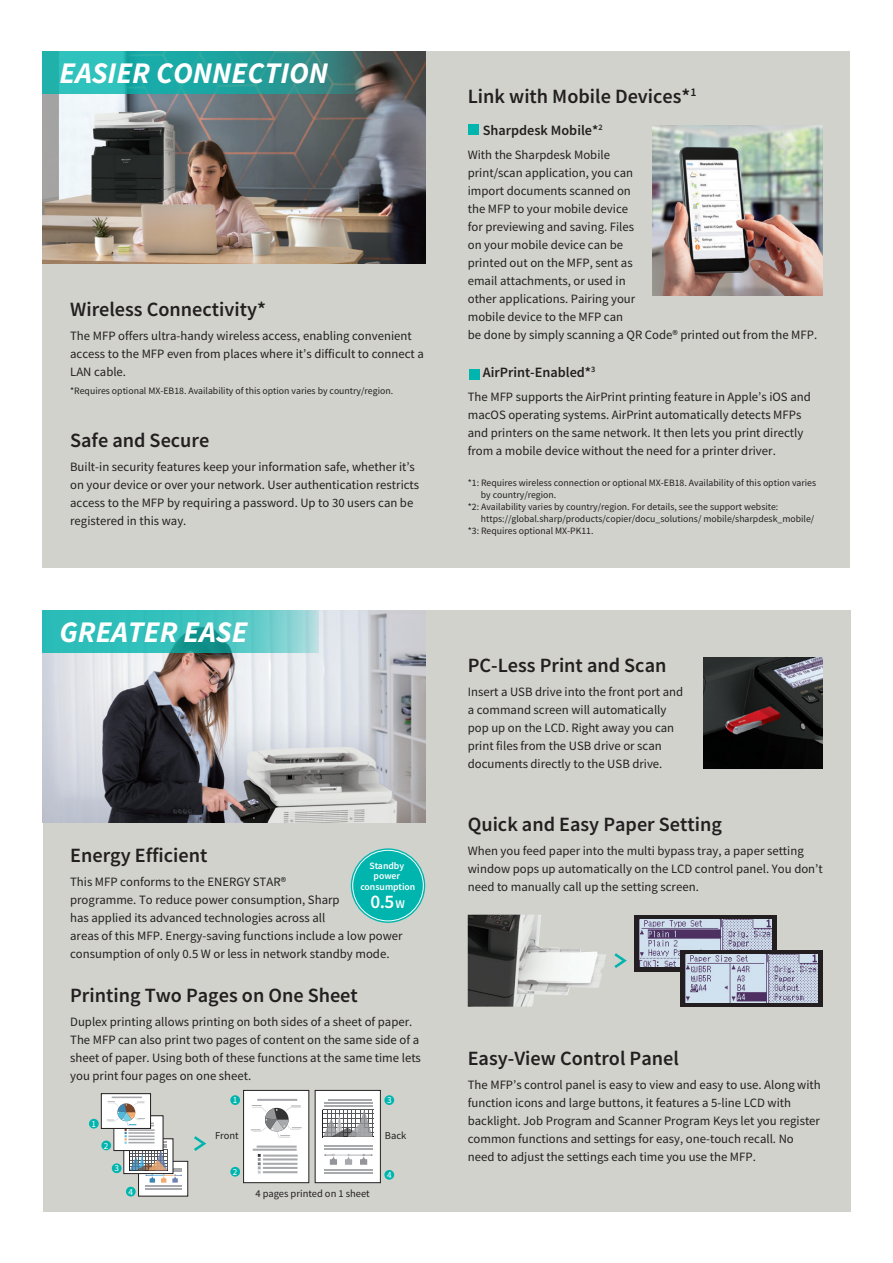
<style>
.page{position:relative;width:893px;height:1263px;background:#fff}
.page>*{position:absolute;margin:0;border:0;box-sizing:border-box;transform-origin:0 0}
.t1{font:italic 700 30px "Source Sans Pro";color:#fff}
.t2{font:600 20.25px "Source Sans Pro";color:#231f20}
.t3{font:600 19.2px "Source Sans Pro";color:#fff}
.t4{font:600 14.25px "Source Sans Pro";color:#231f20}
.t5{font:12.75px/18px "Source Sans Pro";color:#231f20}
.t6{font:10.5px "Source Sans Pro";color:#231f20}
.t7{font:9.75px "Source Sans Pro";color:#231f20}
.t8{font:600 9.75px/10.5px "Source Sans Pro";color:#fff;text-align:center}
.t9{font:9.15px "Source Sans Pro";color:#fff}
.s1{font-size:11.85px}
</style>
<div class="page">
<div style="left:43px;top:51px;width:807px;height:517px;background:#d1d2cc"></div>
<div style="left:43px;top:610px;width:807px;height:602px;background:#d1d2cc"></div>
<img style="left:43px;top:51px;width:382px;height:213px">
<img style="left:43px;top:610px;width:382px;height:213px">
<img style="left:653px;top:125px;width:170px;height:170px">
<img style="left:704px;top:658px;width:119px;height:110px">
<div style="left:634px;top:915px;width:143px;height:56px;background:#231f20"></div>
<img style="left:640px;top:919px;width:132px;height:48px">
<div style="left:681px;top:950px;width:142px;height:57px;background:#231f20"></div>
<img style="left:686px;top:954px;width:132px;height:48px">
<svg style="left:614px;top:953px;width:13px;height:15px"></svg>
<img style="left:468px;top:915px;width:138px;height:92px">
<svg style="left:140px;top:1163px;width:46px;height:31px"></svg>
<div style="left:138px;top:1161px;width:50px;height:35px;border:1px solid #231f20"></div>
<hr style="left:145px;top:1188px;width:37px;height:1px;background:#a8a9ad">
<hr style="left:145px;top:1186px;width:37px;height:1px;background:#a8a9ad">
<div style="left:89px;top:1119px;width:10px;height:9px;background:#00b5ae;border-radius:50%"></div>
<div style="left:101px;top:1140px;width:10px;height:10px;background:#00b5ae;border-radius:50%"></div>
<div style="left:126px;top:1187px;width:10px;height:9px;background:#00b5ae;border-radius:50%"></div>
<div style="left:230px;top:1095px;width:10px;height:10px;background:#00b5ae;border-radius:50%"></div>
<div style="left:230px;top:1167px;width:10px;height:9px;background:#00b5ae;border-radius:50%"></div>
<div style="left:384px;top:1095px;width:10px;height:10px;background:#00b5ae;border-radius:50%"></div>
<div style="left:384px;top:1170px;width:10px;height:10px;background:#00b5ae;border-radius:50%"></div>
<div style="left:101px;top:1094px;width:50px;height:34px;background:#fff"></div>
<div style="left:101px;top:1093px;width:50px;height:36px;border:1px solid #231f20"></div>
<hr style="left:112px;top:1096px;width:30px;height:2px;background:#a8a9ad">
<svg style="left:107px;top:1101px;width:75px;height:81px"></svg>
<div style="left:315px;top:1090px;width:65px;height:93px;background:#fff"></div>
<div style="left:315px;top:1090px;width:66px;height:93px;border:1px solid #231f20"></div>
<svg style="left:324px;top:1154px;width:49px;height:11px"></svg>
<hr style="left:324px;top:1148px;width:49px;height:2px;background:#a8a9ad">
<hr style="left:324px;top:1145px;width:49px;height:2px;background:#a8a9ad">
<hr style="left:324px;top:1172px;width:49px;height:2px;background:#a8a9ad">
<hr style="left:324px;top:1169px;width:49px;height:2px;background:#a8a9ad">
<hr style="left:323px;top:1137px;width:50px;height:1px;background:#231f20">
<svg style="left:322px;top:1109px;width:51px;height:28px"></svg>
<hr style="left:324px;top:1105px;width:48px;height:2px;background:#a8a9ad">
<hr style="left:324px;top:1102px;width:48px;height:2px;background:#a8a9ad">
<hr style="left:329px;top:1099px;width:43px;height:1px;background:#a8a9ad">
<div style="left:244px;top:1090px;width:65px;height:93px;background:#fff"></div>
<div style="left:243px;top:1090px;width:66px;height:93px;border:1px solid #231f20"></div>
<hr style="left:257px;top:1145px;width:40px;height:2px;background:#a8a9ad">
<hr style="left:253px;top:1149px;width:44px;height:2px;background:#a8a9ad">
<hr style="left:263px;top:1154px;width:35px;height:2px;background:#a8a9ad">
<hr style="left:263px;top:1158px;width:34px;height:2px;background:#a8a9ad">
<hr style="left:263px;top:1163px;width:34px;height:2px;background:#a8a9ad">
<hr style="left:263px;top:1167px;width:34px;height:2px;background:#a8a9ad">
<hr style="left:263px;top:1171px;width:34px;height:2px;background:#a8a9ad">
<svg style="left:258px;top:1154px;width:3px;height:20px"></svg>
<hr style="left:257px;top:1099px;width:40px;height:2px;background:#a8a9ad">
<svg style="left:251px;top:1105px;width:51px;height:32px"></svg>
<svg style="left:194px;top:1136px;width:12px;height:15px"></svg>
<div style="left:351px;top:848px;width:74px;height:75px;background:#00b5ae;border-radius:50%"></div>
<div style="left:352px;top:850px;width:72px;height:71px;border:1px solid #fff;border-radius:50%"></div>
<svg style="left:43px;top:51px;width:318px;height:43px;background:#28a39f"></svg>
<svg style="left:43px;top:610px;width:276px;height:43px;background:#45c0bd"></svg>
<div style="left:468px;top:124px;width:11px;height:11px;background:#00b5ae"></div>
<div style="left:469px;top:369px;width:11px;height:11px;background:#00b5ae"></div>
<h1 class="t1" style="left:60px;top:53px;width:270px">EASIER CONNECTION</h1>
<h2 class="t2" style="left:70px;top:296px;width:197px">Wireless Connectivity*</h2>
<p class="t5" style="left:70px;top:326px;width:355px">The MFP offers ultra-handy wireless access, enabling convenient access to the MFP even from places where it’s difficult to connect a<br>LAN cable.</p>
<p class="t7" style="left:70px;top:384px;width:324px">*Requires optional MX-EB18. Availability of this option varies by country/region.</p>
<h2 class="t2" style="left:70px;top:427px;width:141px">Safe and Secure</h2>
<p class="t5" style="left:70px;top:458px;width:351px">Built-in security features keep your information safe, whether it’s on your device or over your network. User authentication restricts access to the MFP by requiring a password. Up to 30 users can be registered in this way.</p>
<h1 class="t1" style="left:60px;top:612px;width:190px">GREATER EASE</h1>
<h2 class="t2" style="left:70px;top:842px;width:139px">Energy Efficient</h2>
<p class="t5" style="left:70px;top:873px;width:334px">This MFP conforms to the ENERGY STAR®<br>programme. To reduce power consumption, Sharp<br>has applied its advanced technologies across all<br>areas of this MFP. Energy-saving functions include a low power consumption of only 0.5 W or less in network standby mode.</p>
<p class="t8" style="left:360px;top:860px;width:57px">Standby power consumption</p>
<h3 class="t3" style="left:371px;top:889px;width:36px">0.5<span class="s1">W</span></h3>
<h2 class="t2" style="left:70px;top:982px;width:289px">Printing Two Pages on One Sheet</h2>
<p class="t5" style="left:70px;top:1013px;width:352px">Duplex printing allows printing on both sides of a sheet of paper.<br>The MFP can also print two pages of content on the same side of a sheet of paper. Using both of these functions at the same time lets you print four pages on one sheet.</p>
<p class="t9" style="left:92px;top:1118px;width:6px">1</p>
<p class="t9" style="left:104px;top:1140px;width:6px">2</p>
<p class="t9" style="left:114px;top:1162px;width:6px">3</p>
<p class="t9" style="left:129px;top:1186px;width:6px">4</p>
<p class="t9" style="left:233px;top:1094px;width:6px">1</p>
<p class="t9" style="left:387px;top:1094px;width:6px">3</p>
<p class="t6" style="left:215px;top:1129px;width:25px">Front</p>
<p class="t6" style="left:385px;top:1129px;width:23px">Back</p>
<p class="t9" style="left:233px;top:1166px;width:6px">2</p>
<p class="t6" style="left:255px;top:1186px;width:116px">4 pages printed on 1 sheet</p>
<p class="t9" style="left:387px;top:1169px;width:6px">4</p>
<h2 class="t2" style="left:468px;top:83px;width:230px">Link with Mobile Devices*<sup>1</sup></h2>
<p class="t4" style="left:483px;top:121px;width:121px">Sharpdesk Mobile*<sup>2</sup></p>
<p class="t5" style="left:468px;top:145px;width:351px">With the Sharpdesk Mobile<br>print/scan application, you can<br>import documents scanned on<br>the MFP to your mobile device<br>for previewing and saving. Files<br>on your mobile device can be<br>printed out on the MFP, sent as<br>email attachments, or used in<br>other applications. Pairing your<br>mobile device to the MFP can<br>be done by simply scanning a QR Code® printed out from the MFP.</p>
<p class="t4" style="left:483px;top:363px;width:114px">AirPrint-Enabled*<sup>3</sup></p>
<p class="t5" style="left:468px;top:388px;width:345px">The MFP supports the AirPrint printing feature in Apple’s iOS and macOS operating systems. AirPrint automatically detects MFPs and printers on the same network. It then lets you print directly from a mobile device without the need for a printer driver.</p>
<p class="t7" style="left:468px;top:476px;width:350px">*1: Requires wireless connection or optional MX-EB18. Availability of this option varies</p>
<p class="t7" style="left:481px;top:488px;width:77px">by country/region.</p>
<p class="t7" style="left:468px;top:500px;width:312px">*2: Availability varies by country/region. For details, see the support website:</p>
<p class="t7" style="left:481px;top:512px;width:335px">https://global.sharp/products/copier/docu_solutions/ mobile/sharpdesk_mobile/</p>
<p class="t7" style="left:468px;top:524px;width:127px">*3: Requires optional MX-PK11.</p>
<h2 class="t2" style="left:468px;top:652px;width:200px">PC-Less Print and Scan</h2>
<p class="t5" style="left:468px;top:683px;width:217px">Insert a USB drive into the front port and a command screen will automatically pop up on the LCD. Right away you can print files from the USB drive or scan documents directly to the USB drive.</p>
<h2 class="t2" style="left:468px;top:811px;width:256px">Quick and Easy Paper Setting</h2>
<p class="t5" style="left:468px;top:842px;width:356px">When you feed paper into the multi bypass tray, a paper setting window pops up automatically on the LCD control panel. You don’t need to manually call up the setting screen.</p>
<h2 class="t2" style="left:468px;top:1045px;width:213px">Easy-View Control Panel</h2>
<p class="t5" style="left:468px;top:1075px;width:355px">The MFP’s control panel is easy to view and easy to use. Along with function icons and large buttons, it features a 5-line LCD with backlight. Job Program and Scanner Program Keys let you register common functions and settings for easy, one-touch recall. No need to adjust the settings each time you use the MFP.</p>
</div>
